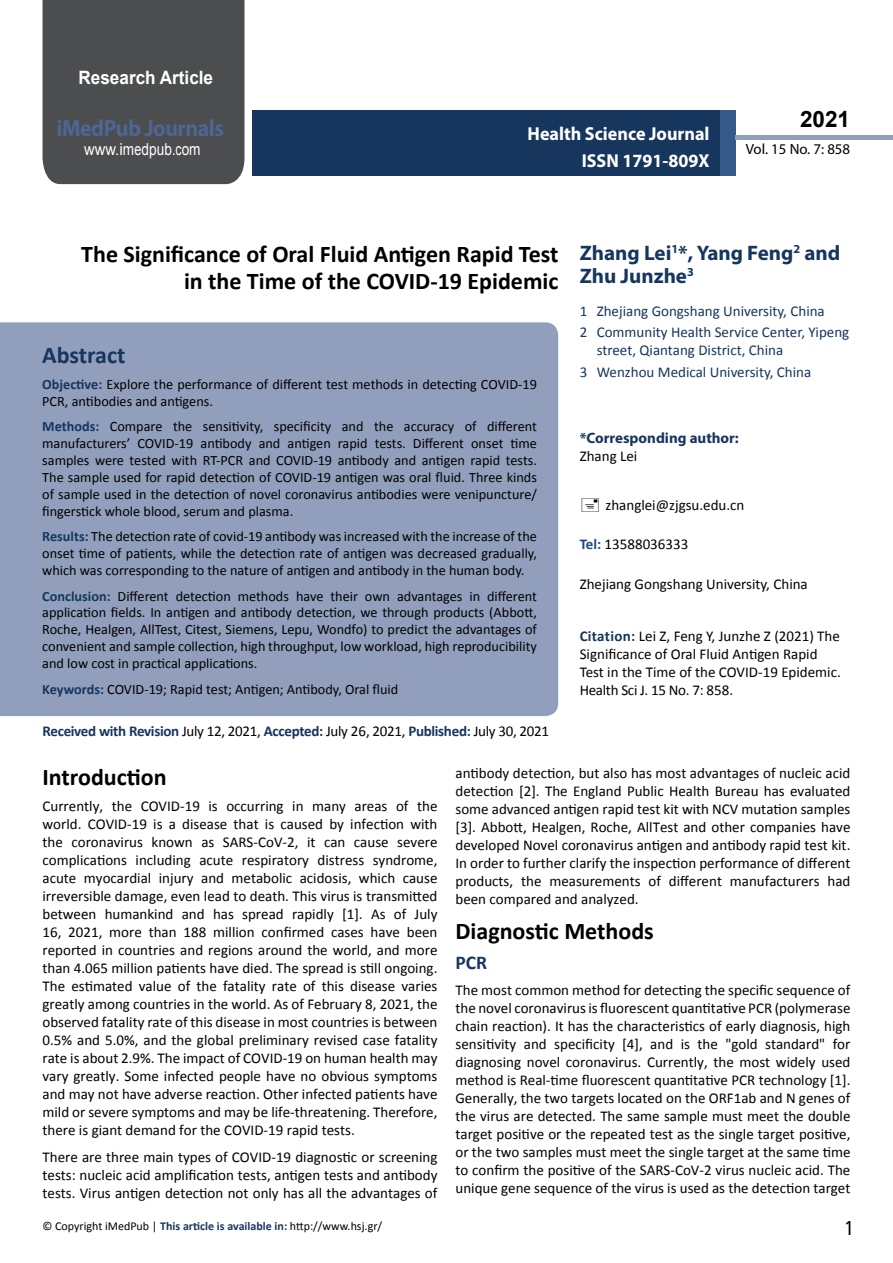
<style>
.page{position:relative;width:893px;height:1263px;background:#fff}
.page>*{position:absolute;margin:0;border:0;box-sizing:border-box;transform-origin:0 0}
.t1{font:25.5px "Tunga";color:#000}
.t2{font:700 24px/26.4px "Calibri";color:#000;text-align:right}
.t3{font:700 24px "Calibri";color:#16365d}
.t4{font:700 23.4px "Myriad Pro";letter-spacing:-.02em;color:#4d6693;scale:.93 1}
.t5{font:700 22.5px "Arial";color:#000}
.t6{font:700 21px/23.1px "Myriad Pro";color:#16365d}
.t7{font:700 19.5px "Calibri";color:#16365d}
.t8{font:700 18.75px/27.2px "Myriad Pro";color:#fff;text-align:right;scale:.96 1}
.t9{font:700 18.45px "Arial";color:#fff;scale:.93 1}
.t10{font:16.5px "Arial";letter-spacing:.005em;color:#fff;scale:.89 1}
.t11{font:15px/18px "Calibri";color:#000;text-align:justify}
.t12{font:15px/21.5px "Calibri";color:#16365d}
.t13{font:700 15px "Calibri";letter-spacing:-.02em;color:#16365d}
.t14{font:700 15px "Myriad Pro";color:#16365d}
.t15{font:14.85px "Myriad Pro";color:#000}
.t16{font:14.25px/17px "Calibri";color:#000;text-align:justify}
.t17{font:12px "Calibri";color:#000}
.s1{font-family:"Calibri"}
.s2{font-weight:700;color:#16365d}
.s3{font-weight:700;color:#1f497d}
.s4{font-weight:400;color:#000}
.s5{font-weight:700;color:#16375d}
</style>
<div class="page">
<div style="left:252px;top:110px;width:469px;height:66px;background:#16365d"></div>
<div style="left:720px;top:110px;width:16px;height:66px;background:#345a8a"></div>
<div style="left:736px;top:135px;width:157px;height:5px;background:#929fbc"></div>
<div style="left:43px;top:0;width:201px;height:184px;background:#4c4d4f"></div>
<div style="left:0;top:322px;width:558px;height:394px;background:#929fbc"></div>
<p class="t9" style="left:79px;top:65px;width:146px">Research Article</p>
<h3 class="t4" style="left:57px;top:113px;width:181px">iMedPub Journals</h3>
<p class="t10" style="left:84px;top:139px;width:132px">www.imedpub<span class="s1">.</span>com</p>
<p class="t8" style="left:528px;top:119px;width:191px">Health Science Journal<br>ISSN 1791-809X</p>
<h3 class="t5" style="left:800px;top:104px;width:52px">2021</h3>
<p class="t15" style="left:746px;top:140px;width:106px">Vol. 15 No. 7: 858</p>
<h2 class="t2" style="left:81px;top:241px;width:479px">The Significance of Oral Fluid Antigen Rapid Test in the Time of the COVID-19 Epidemic</h2>
<h2 class="t3" style="left:42px;top:340px;width:85px">Abstract</h2>
<p class="t16" style="left:42px;top:375px;width:496px"><span class="s2">Objective:</span> Explore the performance of different test methods in detecting COVID-19<br>PCR, antibodies and antigens.</p>
<p class="t16" style="left:42px;top:418px;width:496px"><span class="s2">Methods:</span> Compare the sensitivity, specificity and the accuracy of different manufacturers’ COVID-19 antibody and antigen rapid tests. Different onset time samples were tested with RT-PCR and COVID-19 antibody and antigen rapid tests.<br>The sample used for rapid detection of COVID-19 antigen was oral fluid. Three kinds of sample used in the detection of novel coronavirus antibodies were venipuncture/ fingerstick whole blood, serum and plasma.</p>
<p class="t16" style="left:42px;top:528px;width:496px"><span class="s2">Results:</span> The detection rate of covid-19 antibody was increased with the increase of the onset time of patients, while the detection rate of antigen was decreased gradually, which was corresponding to the nature of antigen and antibody in the human body.</p>
<p class="t16" style="left:42px;top:587px;width:496px"><span class="s2">Conclusion:</span> Different detection methods have their own advantages in different application fields. In antigen and antibody detection, we through products (Abbott, Roche, Healgen, AllTest, Citest, Siemens, Lepu, Wondfo) to predict the advantages of convenient and sample collection, high throughput, low workload, high reproducibility and low cost in practical applications.</p>
<p class="t16" style="left:42px;top:681px;width:358px"><span class="s2">Keywords:</span> COVID-19; Rapid test; Antigen; Antibody, Oral fluid</p>
<h3 class="t6" style="left:580px;top:240px;width:262px">Zhang Lei<sup>1</sup>*, Yang Feng<sup>2</sup> and<br>Zhu Junzhe<sup>3</sup></h3>
<p class="t12" style="left:580px;top:300px;width:271px">1 Zhejiang Gongshang University, China<br>2 Community Health Service Center, Yipeng</p>
<p class="t12" style="left:580px;top:340px;width:233px;text-indent:17px">street, Qiantang District, China<br>3 Wenzhou Medical University, China</p>
<p class="t14" style="left:580px;top:428px;width:161px">*Corresponding author:</p>
<p class="t11" style="left:580px;top:447px;width:59px">Zhang Lei</p>
<p class="t11" style="left:605px;top:496px;width:140px">zhanglei@zjgsu.edu.cn</p>
<p class="t11" style="left:580px;top:535px;width:110px"><span class="s3">Tel:</span> 13588036333</p>
<p class="t11" style="left:580px;top:575px;width:230px">Zhejiang Gongshang University, China</p>
<p class="t11" style="left:580px;top:627px;width:263px;text-align:left"><span class="s2">Citation:</span> Lei Z, Feng Y, Junzhe Z (2021) The Significance of Oral Fluid Antigen Rapid Test in the Time of the COVID-19 Epidemic.<br>Health Sci J. 15 No. 7: 858.</p>
<p class="t13" style="left:43px;top:722px;width:508px">Received with Revision <span class="s4">July 12, 2021,</span> Accepted: <span class="s4">July 26, 2021,</span> Published: <span class="s4">July 30, 2021</span></p>
<h2 class="t2" style="left:43px;top:763px;width:126px">Introduction</h2>
<p class="t11" style="left:43px;top:797px;width:396px">Currently, the COVID-19 is occurring in many areas of the world. COVID-19 is a disease that is caused by infection with the coronavirus known as SARS-CoV-2, it can cause severe complications including acute respiratory distress syndrome, acute myocardial injury and metabolic acidosis, which cause irreversible damage, even lead to death. This virus is transmitted between humankind and has spread rapidly [1]. As of July 16, 2021, more than 188 million confirmed cases have been reported in countries and regions around the world, and more than 4.065 million patients have died. The spread is still ongoing.<br>The estimated value of the fatality rate of this disease varies greatly among countries in the world. As of February 8, 2021, the observed fatality rate of this disease in most countries is between 0.5% and 5.0%, and the global preliminary revised case fatality rate is about 2.9%. The impact of COVID-19 on human health may vary greatly. Some infected people have no obvious symptoms and may not have adverse reaction. Other infected patients have mild or severe symptoms and may be life-threatening. Therefore, there is giant demand for the COVID-19 rapid tests.</p>
<p class="t11" style="left:43px;top:1148px;width:396px">There are three main types of COVID-19 diagnostic or screening tests: nucleic acid amplification tests, antigen tests and antibody tests. Virus antigen detection not only has all the advantages of</p>
<p class="t11" style="left:455px;top:764px;width:396px">antibody detection, but also has most advantages of nucleic acid detection [2]. The England Public Health Bureau has evaluated some advanced antigen rapid test kit with NCV mutation samples [3]. Abbott, Healgen, Roche, AllTest and other companies have developed Novel coronavirus antigen and antibody rapid test kit.<br>In order to further clarify the inspection performance of different products, the measurements of different manufacturers had been compared and analyzed.</p>
<h2 class="t2" style="left:455px;top:918px;width:200px">Diagnostic Methods</h2>
<h3 class="t7" style="left:455px;top:950px;width:33px">PCR</h3>
<p class="t11" style="left:455px;top:981px;width:396px">The most common method for detecting the specific sequence of the novel coronavirus is fluorescent quantitative PCR (polymerase chain reaction). It has the characteristics of early diagnosis, high sensitivity and specificity [4], and is the "gold standard" for diagnosing novel coronavirus. Currently, the most widely used method is Real-time fluorescent quantitative PCR technology [1].<br>Generally, the two targets located on the ORF1ab and N genes of the virus are detected. The same sample must meet the double target positive or the repeated test as the single target positive, or the two samples must meet the single target at the same time to confirm the positive of the SARS-CoV-2 virus nucleic acid. The unique gene sequence of the virus is used as the detection target</p>
<p class="t17" style="left:43px;top:1218px;width:341px">© Copyright iMedPub | <span class="s5">This article is available in:</span> http://www.hsj.gr/</p>
<h1 class="t1" style="left:845px;top:1211px;width:9px">1</h1>
</div>
